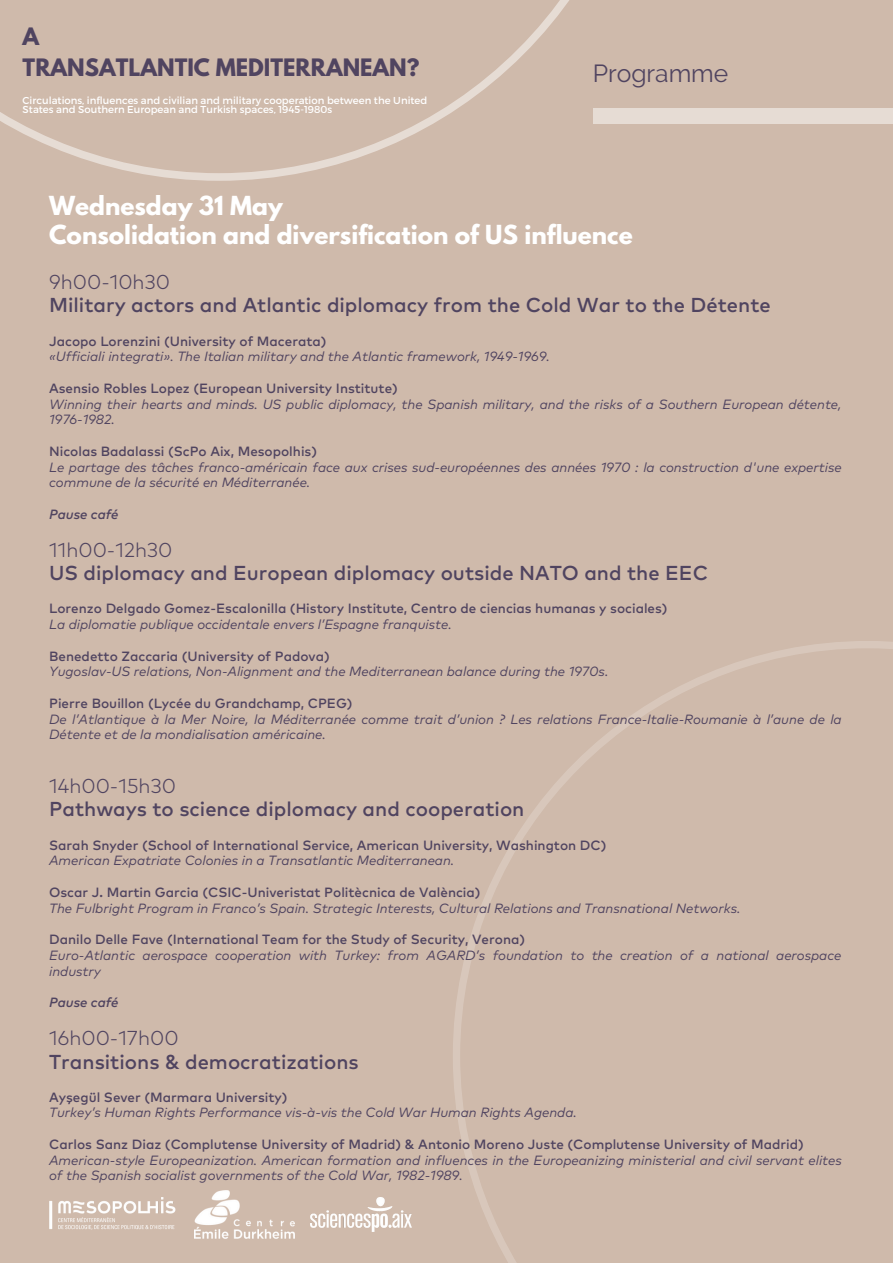
<style>
.page{position:relative;width:893px;height:1263px;background:#cfbaab}
.page>*{position:absolute;margin:0;border:0;box-sizing:border-box;transform-origin:0 0}
.t1{font:24.67px "Raleway";color:#504460}
.t2{font:700 23.25px "League Spartan";color:#fff}
.t3{font:700 21.3px "League Spartan";color:#504460}
.t4{font:500 20.17px "Mark Pro";color:#504460}
.t5{font:300 20.17px "Mark Pro";color:#504460}
.t6{font:italic 13.42px/15.8px "Mark Pro";color:#504460}
.t7{font:500 13.42px "Mark Pro";color:#504460}
.t8{font:italic 500 13.42px "Mark Pro";color:#504460}
.t9{font:10.05px/9.6px "Montserrat";color:#fff}
</style>
<div class="page">
<svg style="left:453px;top:641px;width:440px;height:622px"></svg>
<svg style="left:0;top:0;width:649px;height:181px"></svg>
<div style="left:592px;top:108px;width:301px;height:15px;background:#e6dcd4"></div>
<img style="left:49px;top:1198px;width:127px;height:32px">
<img style="left:310px;top:1198px;width:101px;height:33px">
<img style="left:194px;top:1190px;width:100px;height:48px">
<p class="t3" style="left:23px;top:25px;width:18px">A</p>
<p class="t3" style="left:23px;top:56px;width:398px">TRANSATLANTIC MEDITERRANEAN?</p>
<p class="t9" style="left:23px;top:95px;width:406px">Circulations, influences and civilian and military cooperation between the United<br>States and Southern European and Turkish spaces, 1945-1980s</p>
<p class="t1" style="left:592px;top:59px;width:137px">Programme</p>
<p class="t2" style="left:49px;top:194px;width:235px">Wednesday 31 May</p>
<p class="t2" style="left:49px;top:223px;width:585px">Consolidation and diversification of US influence</p>
<p class="t5" style="left:49px;top:273px;width:122px">9h00-10h30</p>
<p class="t4" style="left:49px;top:296px;width:723px">Military actors and Atlantic diplomacy from the Cold War to the Détente</p>
<p class="t7" style="left:49px;top:335px;width:279px">Jacopo Lorenzini (University of Macerata)</p>
<p class="t6" style="left:49px;top:350px;width:502px">«Ufficiali integrati». The Italian military and the Atlantic framework, 1949-1969.</p>
<p class="t7" style="left:49px;top:382px;width:350px">Asensio Robles Lopez (European University Institute)</p>
<p class="t6" style="left:49px;top:397px;width:794px">Winning their hearts and minds. US public diplomacy, the Spanish military, and the risks of a Southern European détente,<br>1976-1982.</p>
<p class="t7" style="left:49px;top:445px;width:269px">Nicolas Badalassi (ScPo Aix, Mesopolhis)</p>
<p class="t6" style="left:49px;top:460px;width:794px">Le partage des tâches franco-américain face aux crises sud-européennes des années 1970 : la construction d'une expertise commune de la sécurité en Méditerranée.</p>
<p class="t8" style="left:49px;top:508px;width:71px">Pause café</p>
<p class="t5" style="left:49px;top:541px;width:125px">11h00-12h30</p>
<p class="t4" style="left:49px;top:564px;width:660px">US diplomacy and European diplomacy outside NATO and the EEC</p>
<p class="t7" style="left:49px;top:603px;width:620px">Lorenzo Delgado Gomez-Escalonilla (History Institute, Centro de ciencias humanas y sociales)</p>
<p class="t6" style="left:49px;top:617px;width:404px">La diplomatie publique occidentale envers l’Espagne franquiste.</p>
<p class="t7" style="left:49px;top:650px;width:282px">Benedetto Zaccaria (University of Padova)</p>
<p class="t6" style="left:49px;top:665px;width:561px">Yugoslav-US relations, Non-Alignment and the Mediterranean balance during the 1970s.</p>
<p class="t7" style="left:49px;top:697px;width:305px">Pierre Bouillon (Lycée du Grandchamp, CPEG)</p>
<p class="t6" style="left:49px;top:712px;width:794px">De l’Atlantique à la Mer Noire, la Méditerranée comme trait d’union ? Les relations France-Italie-Roumanie à l’aune de la<br>Détente et de la mondialisation américaine.</p>
<p class="t5" style="left:49px;top:777px;width:128px">14h00-15h30</p>
<p class="t4" style="left:49px;top:800px;width:477px">Pathways to science diplomacy and cooperation</p>
<p class="t7" style="left:49px;top:839px;width:559px">Sarah Snyder (School of International Service, American University, Washington DC)</p>
<p class="t6" style="left:49px;top:854px;width:407px">American Expatriate Colonies in a Transatlantic Mediterranean.</p>
<p class="t7" style="left:49px;top:886px;width:433px">Oscar J. Martin Garcia (CSIC-Univeristat Politècnica de València)</p>
<p class="t6" style="left:49px;top:901px;width:693px">The Fulbright Program in Franco’s Spain. Strategic Interests, Cultural Relations and Transnational Networks.</p>
<p class="t7" style="left:49px;top:933px;width:477px">Danilo Delle Fave (International Team for the Study of Security, Verona)</p>
<p class="t6" style="left:49px;top:948px;width:794px">Euro-Atlantic aerospace cooperation with Turkey: from AGARD’s foundation to the creation of a national aerospace industry</p>
<p class="t8" style="left:49px;top:996px;width:71px">Pause café</p>
<p class="t5" style="left:49px;top:1029px;width:131px">16h00-17h00</p>
<p class="t4" style="left:49px;top:1052px;width:311px">Transitions &amp; democratizations</p>
<p class="t7" style="left:49px;top:1091px;width:240px">Ayşegül Sever (Marmara University)</p>
<p class="t6" style="left:49px;top:1106px;width:529px">Turkey’s Human Rights Performance vis-à-vis the Cold War Human Rights Agenda.</p>
<p class="t7" style="left:49px;top:1138px;width:756px">Carlos Sanz Diaz (Complutense University of Madrid) &amp; Antonio Moreno Juste (Complutense University of Madrid)</p>
<p class="t6" style="left:49px;top:1153px;width:794px">American-style Europeanization. American formation and influences in the Europeanizing ministerial and civil servant elites of the Spanish socialist governments of the Cold War, 1982-1989.</p>
</div>
